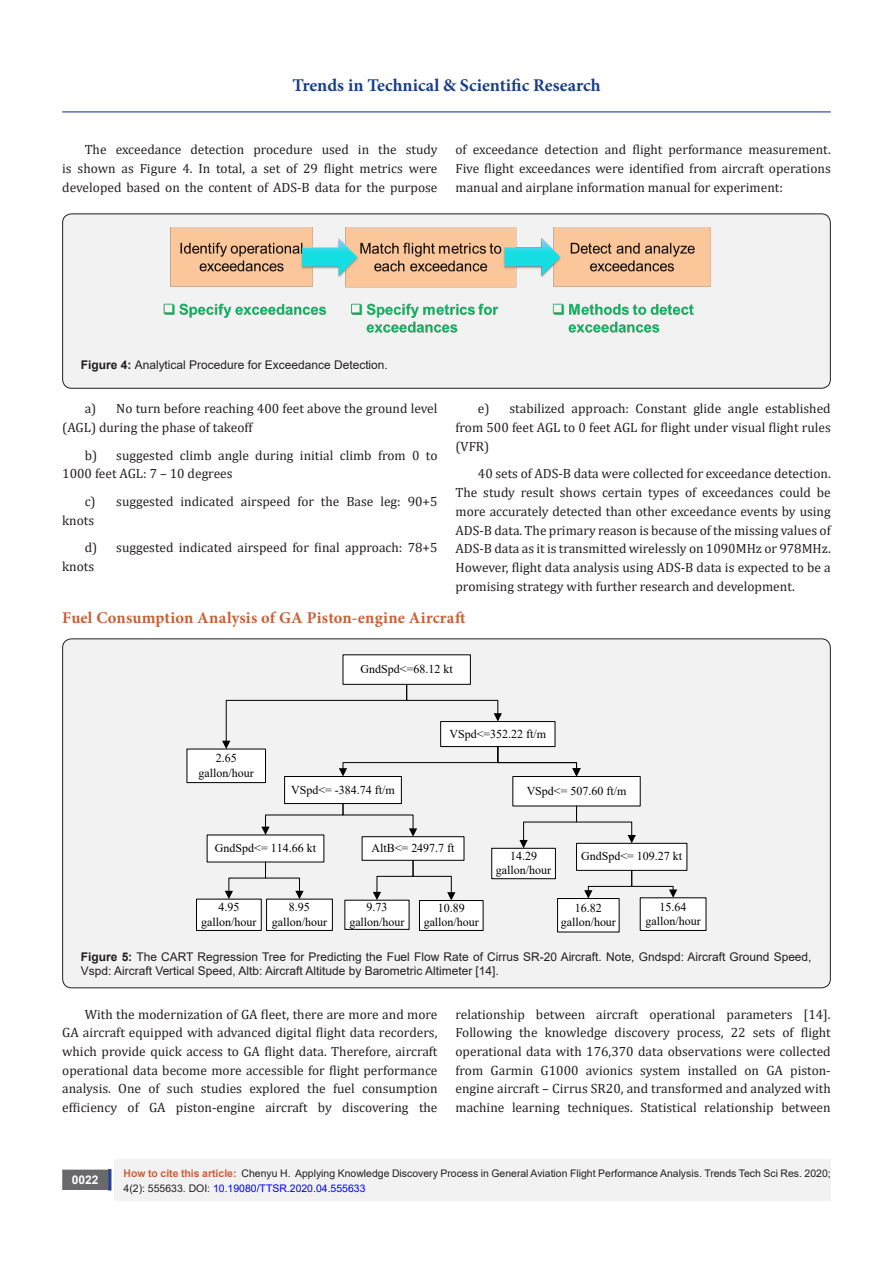
<style>
.page{position:relative;width:893px;height:1263px;background:#fff}
.page>*{position:absolute;margin:0;border:0;box-sizing:border-box;transform-origin:0 0}
.t1{font:700 18px "Minion Pro";color:#183f89}
.t2{font:700 16.5px "Minion Pro";letter-spacing:.01em;color:#ca5f37}
.t3{font:13.5px/18.8px "Cambria";color:#231f20;text-align:justify}
.t4{font:12px/14.4px "Arial";color:#231f20}
.t5{font:12px/14.5px "Times New Roman";color:#000;text-align:center}
.t6{font:700 12px "Arial";color:#fff}
.t7{font:10.5px/15px "Arial";color:#231f20}
.s1{font-weight:700}
.s2{font-weight:700;color:#ca5f37}
.s3{color:#00f}
</style>
<div class="page">
<div style="left:63px;top:1170px;width:44px;height:19px;background:#69686b"></div>
<div style="left:62px;top:1169px;width:46px;height:21px;border:2px solid #69686b"></div>
<div style="left:108px;top:1169px;width:3px;height:21px;background:#25408f;border:2px solid #25408f"></div>
<div style="left:115px;top:1160px;width:716px;height:41px;background:#f2f2f3"></div>
<hr style="left:62px;top:111px;width:769px;height:1px;background:#25408f">
<div style="left:63px;top:214px;width:767px;height:174px;background:#f2f2f3;border-radius:9px"></div>
<div style="left:62px;top:213px;width:769px;height:176px;border:1px solid #231f20;border-radius:9px"></div>
<img style="left:163px;top:227px;width:548px;height:106px">
<div style="left:63px;top:639px;width:767px;height:349px;background:#f2f2f3;border-radius:9px"></div>
<div style="left:187px;top:749px;width:78px;height:33px;background:#fff"></div>
<div style="left:187px;top:749px;width:79px;height:34px;border:1px solid #000"></div>
<div style="left:285px;top:776px;width:116px;height:27px;background:#fff"></div>
<div style="left:284px;top:776px;width:118px;height:28px;border:1px solid #000"></div>
<div style="left:513px;top:776px;width:127px;height:30px;background:#fff"></div>
<div style="left:513px;top:776px;width:127px;height:30px;border:1px solid #000"></div>
<div style="left:207px;top:835px;width:117px;height:27px;background:#fff"></div>
<div style="left:362px;top:837px;width:102px;height:23px;background:#fff"></div>
<svg style="left:261px;top:803px;width:156px;height:34px"></svg>
<div style="left:196px;top:899px;width:65px;height:31px;background:#fff"></div>
<div style="left:196px;top:899px;width:65px;height:32px;border:1px solid #000"></div>
<div style="left:267px;top:899px;width:65px;height:31px;background:#fff"></div>
<div style="left:266px;top:899px;width:67px;height:32px;border:1px solid #000"></div>
<div style="left:345px;top:900px;width:64px;height:29px;background:#fff"></div>
<div style="left:419px;top:900px;width:64px;height:30px;background:#fff"></div>
<div style="left:419px;top:900px;width:64px;height:31px;border:1px solid #000"></div>
<div style="left:492px;top:848px;width:63px;height:31px;background:#fff"></div>
<div style="left:492px;top:848px;width:64px;height:31px;border:1px solid #000"></div>
<div style="left:576px;top:843px;width:111px;height:27px;background:#fff"></div>
<div style="left:576px;top:843px;width:111px;height:27px;border:1px solid #000"></div>
<div style="left:558px;top:898px;width:61px;height:34px;background:#fff"></div>
<div style="left:557px;top:898px;width:62px;height:34px;border:1px solid #000"></div>
<div style="left:640px;top:898px;width:66px;height:32px;background:#fff"></div>
<div style="left:640px;top:898px;width:66px;height:33px;border:1px solid #000"></div>
<svg style="left:584px;top:870px;width:93px;height:28px"></svg>
<svg style="left:373px;top:860px;width:82px;height:40px"></svg>
<svg style="left:225px;top:862px;width:79px;height:37px"></svg>
<svg style="left:519px;top:806px;width:117px;height:42px"></svg>
<svg style="left:222px;top:684px;width:359px;height:92px"></svg>
<div style="left:343px;top:655px;width:127px;height:29px;background:#fff"></div>
<h1 class="t1" style="left:292px;top:72px;width:310px">Trends in Technical &amp; Scientific Research</h1>
<p class="t3" style="left:62px;top:140px;width:377px;text-indent:22px">The exceedance detection procedure used in the study is shown as Figure 4. In total, a set of 29 flight metrics were developed based on the content of ADS-B data for the purpose</p>
<p class="t3" style="left:455px;top:140px;width:377px">of exceedance detection and flight performance measurement.<br>Five flight exceedances were identified from aircraft operations manual and airplane information manual for experiment:</p>
<p class="t4" style="left:81px;top:357px;width:308px"><span class="s1">Figure 4:</span> Analytical Procedure for Exceedance Detection.</p>
<p class="t3" style="left:62px;top:399px;width:377px;text-indent:22px">a) No turn before reaching 400 feet above the ground level (AGL) during the phase of takeoff</p>
<p class="t3" style="left:62px;top:446px;width:377px;text-indent:22px">b) suggested climb angle during initial climb from 0 to<br>1000 feet AGL: 7 – 10 degrees</p>
<p class="t3" style="left:62px;top:492px;width:377px;text-indent:22px">c) suggested indicated airspeed for the Base leg: 90+5 knots</p>
<p class="t3" style="left:62px;top:538px;width:377px;text-indent:22px">d) suggested indicated airspeed for final approach: 78+5 knots</p>
<p class="t3" style="left:455px;top:399px;width:377px;text-indent:22px">e) stabilized approach: Constant glide angle established from 500 feet AGL to 0 feet AGL for flight under visual flight rules (VFR)</p>
<p class="t3" style="left:455px;top:464px;width:377px;text-indent:22px">40 sets of ADS-B data were collected for exceedance detection.<br>The study result shows certain types of exceedances could be more accurately detected than other exceedance events by using ADS-B data. The primary reason is because of the missing values of ADS-B data as it is transmitted wirelessly on 1090MHz or 978MHz.<br>However, flight data analysis using ADS-B data is expected to be a promising strategy with further research and development.</p>
<p class="t2" style="left:62px;top:606px;width:405px">Fuel Consumption Analysis of GA Piston-engine Aircraft</p>
<p class="t5" style="left:361px;top:661px;width:94px">GndSpd&lt;=68.12 kt</p>
<p class="t5" style="left:199px;top:750px;width:57px">2.65 gallon/hour</p>
<p class="t5" style="left:449px;top:726px;width:98px">VSpd&lt;=352.22 ft/m</p>
<p class="t5" style="left:291px;top:782px;width:105px">VSpd&lt;= -384.74 ft/m</p>
<p class="t5" style="left:527px;top:783px;width:101px">VSpd&lt;= 507.60 ft/m</p>
<p class="t5" style="left:215px;top:840px;width:103px">GndSpd&lt;= 114.66 kt</p>
<p class="t5" style="left:371px;top:840px;width:85px">AltB&lt;= 2497.7 ft</p>
<p class="t5" style="left:201px;top:899px;width:57px">4.95 gallon/hour</p>
<p class="t5" style="left:272px;top:899px;width:57px">8.95 gallon/hour</p>
<p class="t5" style="left:349px;top:899px;width:57px">9.73 gallon/hour</p>
<p class="t5" style="left:424px;top:900px;width:57px">10.89 gallon/hour</p>
<p class="t5" style="left:496px;top:848px;width:57px">14.29 gallon/hour</p>
<p class="t5" style="left:581px;top:849px;width:103px">GndSpd&lt;= 109.27 kt</p>
<p class="t5" style="left:561px;top:900px;width:57px">16.82 gallon/hour</p>
<p class="t5" style="left:645px;top:899px;width:57px">15.64 gallon/hour</p>
<p class="t4" style="left:81px;top:949px;width:732px"><span class="s1">Figure 5:</span> The CART Regression Tree for Predicting the Fuel Flow Rate of Cirrus SR-20 Aircraft. Note, Gndspd: Aircraft Ground Speed,<br>Vspd: Aircraft Vertical Speed, Altb: Aircraft Altitude by Barometric Altimeter [14].</p>
<p class="t3" style="left:62px;top:1004px;width:377px;text-indent:22px">With the modernization of GA fleet, there are more and more GA aircraft equipped with advanced digital flight data recorders, which provide quick access to GA flight data. Therefore, aircraft operational data become more accessible for flight performance analysis. One of such studies explored the fuel consumption efficiency of GA piston-engine aircraft by discovering the</p>
<p class="t3" style="left:455px;top:1004px;width:377px">relationship between aircraft operational parameters [14].<br>Following the knowledge discovery process, 22 sets of flight operational data with 176,370 data observations were collected from Garmin G1000 avionics system installed on GA piston&shy;engine aircraft – Cirrus SR20, and transformed and analyzed with machine learning techniques. Statistical relationship between</p>
<p class="t6" style="left:72px;top:1171px;width:28px">0022</p>
<p class="t7" style="left:124px;top:1165px;width:709px"><span class="s2">How to cite this article:</span> Chenyu H. Applying Knowledge Discovery Process in General Aviation Flight Performance Analysis. Trends Tech Sci Res. 2020;<br>4(2): 555633. DOI: <span class="s3">10.19080/TTSR.2020.04.555633</span></p>
</div>
